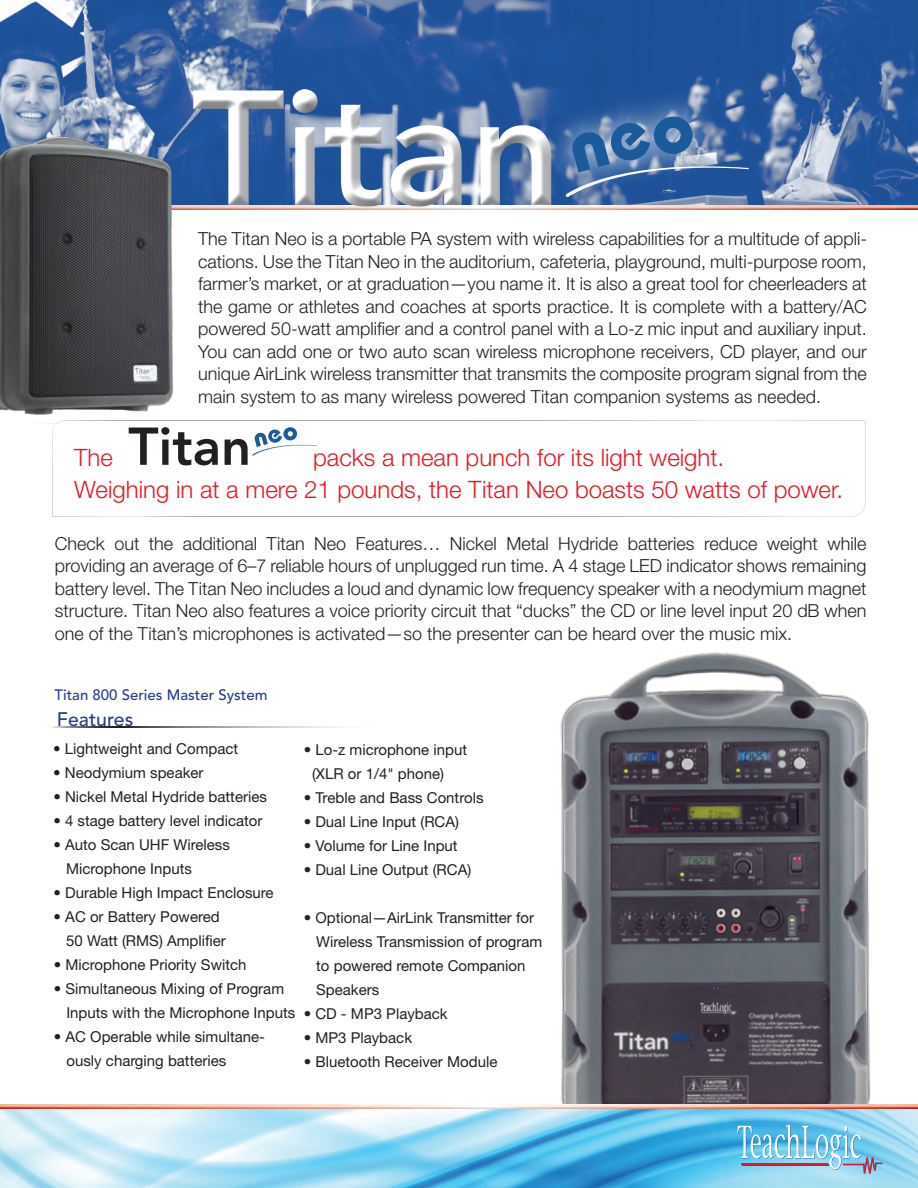
<style>
.page{position:relative;width:918px;height:1188px;background:#fff}
.page>*{position:absolute;margin:0;border:0;box-sizing:border-box;transform-origin:0 0}
.t1{font:800 52.65px "Avenir";color:#231f20}
.t2{font:300 24px/31.5px "Helvetica Neue";color:#e51a23}
.t3{font:500 19.5px "Avenir";color:#253e8d}
.t4{font:300 18px/22.5px "Helvetica Neue";color:#231f20;text-align:justify}
.t5{font:15px/24px "Helvetica Neue";color:#231f20}
.t6{font:500 15px "Avenir";color:#253e8d}
</style>
<div class="page">
<svg style="left:0;top:0;width:918px;height:208px;background:#4169a4"></svg>
<img style="left:551px;top:652px;width:329px;height:453px">
<img style="left:0;top:125px;width:183px;height:299px">
<svg style="left:53px;top:726px;width:287px;height:1px"></svg>
<svg style="left:52px;top:421px;width:813px;height:95px"></svg>
<img style="left:193px;top:67px;width:368px;height:143px">
<img style="left:535px;top:79px;width:196px;height:131px">
<svg style="left:566px;top:116px;width:183px;height:81px;background:#4973a9"></svg>
<img style="left:241px;top:420px;width:71px;height:42px">
<svg style="left:252px;top:427px;width:65px;height:29px"></svg>
<img style="left:0;top:1108px;width:918px;height:80px">
<img style="left:0;top:1105px;width:918px;height:3px">
<svg style="left:737px;top:1124px;width:146px;height:49px;background:#86c3e3"></svg>
<p class="t4" style="left:198px;top:227px;width:670px">The Titan Neo is a portable PA system with wireless capabilities for a multitude of appli&shy;cations. Use the Titan Neo in the auditorium, cafeteria, playground, multi-purpose room, farmer’s market, or at graduation—you name it. It is also a great tool for cheerleaders at the game or athletes and coaches at sports practice. It is complete with a battery/AC powered 50-watt amplifier and a control panel with a Lo-z mic input and auxiliary input.<br>You can add one or two auto scan wireless microphone receivers, CD player, and our unique AirLink wireless transmitter that transmits the composite program signal from the main system to as many wireless powered Titan companion systems as needed.</p>
<p class="t1" style="left:128px;top:415px;width:124px">Titan</p>
<p class="t2" style="left:74px;top:442px;width:40px">The</p>
<p class="t2" style="left:74px;top:442px;width:770px;text-indent:239px">packs a mean punch for its light weight.<br>Weighing in at a mere 21 pounds, the Titan Neo boasts 50 watts of power.</p>
<p class="t4" style="left:55px;top:532px;width:813px">Check out the additional Titan Neo Features… Nickel Metal Hydride batteries reduce weight while providing an average of 6–7 reliable hours of unplugged run time. A 4 stage LED indicator shows remaining battery level. The Titan Neo includes a loud and dynamic low frequency speaker with a neodymium magnet structure. Titan Neo also features a voice priority circuit that “ducks” the CD or line level input 20 dB when one of the Titan’s microphones is activated—so the presenter can be heard over the music mix.</p>
<p class="t6" style="left:55px;top:686px;width:215px">Titan 800 Series Master System</p>
<p class="t3" style="left:57px;top:708px;width:78px">Features</p>
<p class="t5" style="left:53px;top:737px;width:187px">• Lightweight and Compact</p>
<p class="t5" style="left:53px;top:761px;width:152px">• Neodymium speaker</p>
<p class="t5" style="left:53px;top:785px;width:215px">• Nickel Metal Hydride batteries</p>
<p class="t5" style="left:53px;top:809px;width:211px">• 4 stage battery level indicator</p>
<p class="t5" style="left:66px;top:833px;width:165px;text-indent:-13px">• Auto Scan UHF Wireless<br>Microphone Inputs</p>
<p class="t5" style="left:54px;top:881px;width:222px">• Durable High Impact Enclosure</p>
<p class="t5" style="left:66px;top:905px;width:161px;text-indent:-13px">• AC or Battery Powered<br>50 Watt (RMS) Amplifier</p>
<p class="t5" style="left:54px;top:953px;width:194px">• Microphone Priority Switch</p>
<p class="t5" style="left:66px;top:977px;width:230px;text-indent:-13px">• Simultaneous Mixing of Program<br>Inputs with the Microphone Inputs</p>
<p class="t5" style="left:67px;top:1025px;width:200px;text-indent:-13px">• AC Operable while simultane&shy;ously charging batteries</p>
<p class="t5" style="left:312px;top:737px;width:157px;text-indent:-8px">• Lo-z microphone input (XLR or 1/4" phone)</p>
<p class="t5" style="left:304px;top:785px;width:181px">• Treble and Bass Controls</p>
<p class="t5" style="left:304px;top:809px;width:157px">• Dual Line Input (RCA)</p>
<p class="t5" style="left:304px;top:833px;width:155px">• Volume for Line Input</p>
<p class="t5" style="left:304px;top:857px;width:169px">• Dual Line Output (RCA)</p>
<p class="t5" style="left:316px;top:905px;width:228px;text-indent:-13px">• Optional—AirLink Transmitter for<br>Wireless Transmission of program to powered remote Companion<br>Speakers</p>
<p class="t5" style="left:304px;top:1001px;width:145px">• CD - MP3 Playback</p>
<p class="t5" style="left:304px;top:1025px;width:110px">• MP3 Playback</p>
<p class="t5" style="left:304px;top:1049px;width:195px">• Bluetooth Receiver Module</p>
</div>
